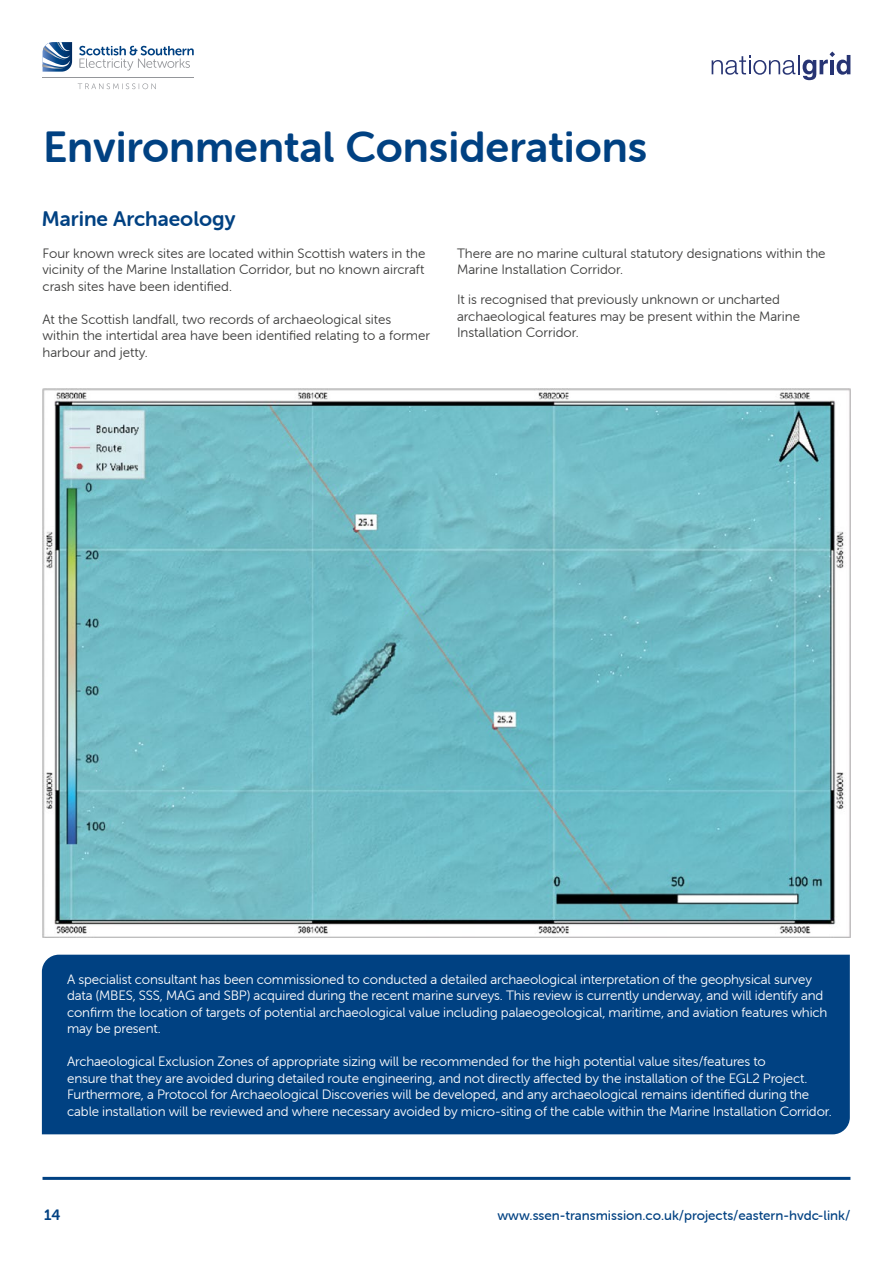
<style>
.page{position:relative;width:893px;height:1263px;background:#fff}
.page>*{position:absolute;margin:0;border:0;box-sizing:border-box;transform-origin:0 0}
.t1{font:43.5px "Museo Sans Rounded 700";color:#004182}
.t2{font:21px "Museo Sans Rounded 700";color:#004182}
.t3{font:15px "Museo Sans Rounded 700";color:#004182}
.t4{font:13.5px/16.5px "Museo Sans Rounded 300";letter-spacing:-.01em;color:#fff}
.t5{font:13.5px/16.5px "Museo Sans Rounded 300";color:#3c3c3b}
.t6{font:13.5px "Museo Sans Rounded 500";color:#004182}
</style>
<div class="page">
<hr style="left:43px;top:1177px;width:807px;height:3px;background:#004182">
<svg style="left:712px;top:52px;width:138px;height:28px"></svg>
<svg style="left:43px;top:42px;width:29px;height:30px"></svg>
<svg style="left:79px;top:46px;width:115px;height:25px"></svg>
<hr style="left:43px;top:77px;width:151px;height:1px;background:#94969a">
<svg style="left:78px;top:83px;width:78px;height:6px"></svg>
<div style="left:42px;top:955px;width:808px;height:179px;background:#004182"></div>
<img style="left:43px;top:388px;width:807px;height:549px">
<h1 class="t1" style="left:43px;top:122px;width:606px">Environmental Considerations</h1>
<h2 class="t2" style="left:42px;top:207px;width:195px">Marine Archaeology</h2>
<p class="t5" style="left:43px;top:245px;width:384px;text-align:justify">Four known wreck sites are located within Scottish waters in the vicinity of the Marine Installation Corridor, but no known aircraft crash sites have been identified.</p>
<p class="t5" style="left:43px;top:311px;width:389px">At the Scottish landfall, two records of archaeological sites within the intertidal area have been identified relating to a former harbour and jetty.</p>
<p class="t5" style="left:457px;top:245px;width:370px">There are no marine cultural statutory designations within the<br>Marine Installation Corridor.</p>
<p class="t5" style="left:457px;top:291px;width:344px">It is recognised that previously unknown or uncharted archaeological features may be present within the Marine<br>Installation Corridor.</p>
<p class="t4" style="left:67px;top:971px;width:762px">A specialist consultant has been commissioned to conducted a detailed archaeological interpretation of the geophysical survey data (MBES, SSS, MAG and SBP) acquired during the recent marine surveys. This review is currently underway, and will identify and confirm the location of targets of potential archaeological value including palaeogeological, maritime, and aviation features which may be present.</p>
<p class="t4" style="left:67px;top:1053px;width:766px">Archaeological Exclusion Zones of appropriate sizing will be recommended for the high potential value sites/features to<br>ensure that they are avoided during detailed route engineering, and not directly affected by the installation of the EGL2 Project.<br>Furthermore, a Protocol for Archaeological Discoveries will be developed, and any archaeological remains identified during the cable installation will be reviewed and where necessary avoided by micro-siting of the cable within the Marine Installation Corridor.</p>
<p class="t3" style="left:44px;top:1207px;width:18px">14</p>
<p class="t6" style="left:497px;top:1208px;width:355px">www.ssen-transmission.co.uk/projects/eastern-hvdc-link/</p>
</div>
